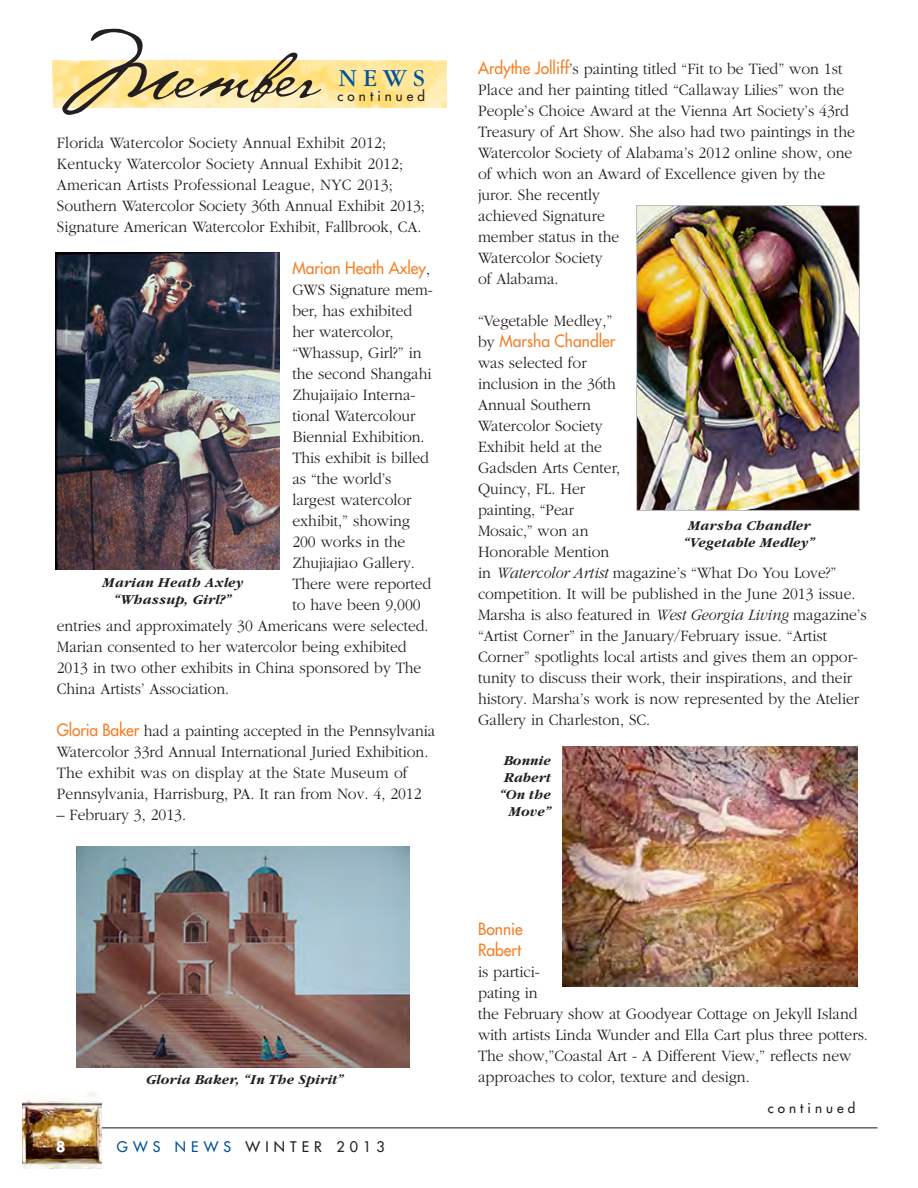
<style>
.page{position:relative;width:918px;height:1188px;background:#fff}
.page>*{position:absolute;margin:0;border:0;box-sizing:border-box;transform-origin:0 0}
.t1{font:82.65px "Cezanne";color:#231f20;scale:1.05 1}
.t2{font:25.5px "Garamond";color:#01529a}
.t3{font:300 16.5px/21px "Garamond";color:#231f20;scale:.95 1}
.t4{font:16.5px "Futura";color:#f48026;scale:.95 1}
.t5{font:300 16.5px "Garamond";color:#231f20;scale:.94 1}
.t6{font:italic 700 14.25px/17.1px "Garamond";letter-spacing:.01em;color:#231f20;text-align:center}
.t7{font:14.25px "Futura";letter-spacing:.36em;color:#231f20}
.t8{font:700 14.25px "Futura";color:#fff}
.t9{font:13.5px "Futura";letter-spacing:.3em;color:#231f20}
.s1{font-family:"Garamond";font-weight:300;color:#231f20}
.s2{font-family:"Futura";font-weight:400;color:#f48026}
.s3{color:#01529a}
.s4{font-style:italic}
</style>
<div class="page">
<hr style="left:96px;top:1127px;width:782px;height:1px;background:#231f20">
<img style="left:22px;top:1092px;width:80px;height:76px">
<img style="left:77px;top:846px;width:332px;height:222px">
<img style="left:562px;top:747px;width:295px;height:240px">
<img style="left:52px;top:61px;width:395px;height:46px">
<img style="left:55px;top:253px;width:224px;height:317px">
<img style="left:638px;top:207px;width:220px;height:302px">
<div style="left:636px;top:205px;width:224px;height:306px;border:1px solid #bcbdc0"></div>
<p class="t1" style="left:57px;top:22px;width:250px;rotate:-1deg">Member</p>
<p class="t2" style="left:339px;top:65px;width:88px">NEWS</p>
<p class="t9" style="left:338px;top:87px;width:89px">continued</p>
<p class="t3" style="left:57px;top:132px;width:389px">Florida Watercolor Society Annual Exhibit 2012; Kentucky Watercolor Society Annual Exhibit 2012; American Artists Professional League, NYC 2013; Southern Watercolor Society 36th Annual Exhibit 2013; Signature American Watercolor Exhibit, Fallbrook, CA.</p>
<p class="t4" style="left:292px;top:257px;width:147px">Marian Heath Axley<span class="s1">,</span></p>
<p class="t5" style="left:292px;top:280px;width:151px">GWS Signature mem-</p>
<p class="t3" style="left:292px;top:300px;width:128px">ber, has exhibited</p>
<p class="t3" style="left:292px;top:321px;width:108px">her watercolor,</p>
<p class="t3" style="left:292px;top:342px;width:138px">“Whassup, Girl?” in</p>
<p class="t3" style="left:292px;top:363px;width:148px">the second Shangahi</p>
<p class="t3" style="left:292px;top:384px;width:131px">Zhujaijaio Interna-</p>
<p class="t3" style="left:292px;top:405px;width:131px">tional Watercolour</p>
<p class="t3" style="left:292px;top:426px;width:141px">Biennial Exhibition.</p>
<p class="t3" style="left:292px;top:447px;width:145px">This exhibit is billed</p>
<p class="t3" style="left:292px;top:468px;width:106px">as “the world’s</p>
<p class="t3" style="left:292px;top:489px;width:127px">largest watercolor</p>
<p class="t3" style="left:292px;top:510px;width:125px">exhibit,” showing</p>
<p class="t3" style="left:292px;top:531px;width:120px">200 works in the</p>
<p class="t3" style="left:292px;top:552px;width:131px">Zhujiajiao Gallery.</p>
<p class="t3" style="left:292px;top:573px;width:148px">There were reported</p>
<p class="t3" style="left:292px;top:594px;width:137px">to have been 9,000</p>
<p class="t3" style="left:57px;top:615px;width:393px">entries and approximately 30 Americans were selected.</p>
<p class="t3" style="left:57px;top:636px;width:370px">Marian consented to her watercolor being exhibited</p>
<p class="t3" style="left:57px;top:657px;width:385px">2013 in two other exhibits in China sponsored by The</p>
<p class="t3" style="left:57px;top:678px;width:183px">China Artists’ Association.</p>
<p class="t3" style="left:57px;top:720px;width:400px"><span class="s2">Gloria Baker</span> had a painting accepted in the Pennsylvania Watercolor 33rd Annual International Juried Exhibition.<br>The exhibit was on display at the State Museum of Pennsylvania, Harrisburg, PA. It ran from Nov. 4, 2012</p>
<p class="t3" style="left:57px;top:804px;width:138px">– February 3, 2013.</p>
<p class="t6" style="left:103px;top:574px;width:143px">Marian Heath Axley “Whassup, Girl?”</p>
<p class="t6" style="left:147px;top:1071px;width:199px">Gloria Baker, “In The Spirit”</p>
<p class="t8" style="left:56px;top:1136px;width:11px">8</p>
<p class="t7" style="left:117px;top:1137px;width:269px"><span class="s3">GWS NEWS</span> WINTER 2013</p>
<p class="t3" style="left:478px;top:58px;width:398px"><span class="s2">Ardythe Jolliff</span>’s painting titled “Fit to be Tied” won 1st Place and her painting titled “Callaway Lilies” won the People’s Choice Award at the Vienna Art Society’s 43rd Treasury of Art Show. She also had two paintings in the Watercolor Society of Alabama’s 2012 online show, one of which won an Award of Excellence given by the juror. She recently<br>achieved Signature<br>member status in the<br>Watercolor Society<br>of Alabama.</p>
<p class="t3" style="left:478px;top:310px;width:146px">“Vegetable Medley,” by <span class="s2">Marsha Chandler</span></p>
<p class="t3" style="left:478px;top:352px;width:411px">was selected for<br>inclusion in the 36th<br>Annual Southern<br>Watercolor Society<br>Exhibit held at the<br>Gadsden Arts Center,<br>Quincy, FL. Her<br>painting, “Pear<br>Mosaic,” won an<br>Honorable Mention<br>in <span class="s4">Watercolor Artist</span> magazine’s “What Do You Love?” competition. It will be published in the June 2013 issue.<br>Marsha is also featured in <span class="s4">West Georgia Living</span> magazine’s “Artist Corner” in the January/February issue. “Artist Corner” spotlights local artists and gives them an oppor&shy;tunity to discuss their work, their inspirations, and their history. Marsha’s work is now represented by the Atelier Gallery in Charleston, SC.</p>
<p class="t6" style="left:689px;top:517px;width:124px">Marsha Chandler</p>
<p class="t6" style="left:685px;top:534px;width:133px">“Vegetable Medley”</p>
<p class="t6" style="left:505px;top:752px;width:49px">Bonnie</p>
<p class="t6" style="left:505px;top:769px;width:49px">Rabert</p>
<p class="t6" style="left:501px;top:786px;width:53px">“On the</p>
<p class="t6" style="left:509px;top:803px;width:44px">Move”</p>
<p class="t3" style="left:478px;top:919px;width:412px"><span class="s2">Bonnie<br>Rabert<br></span>is partici-<br>pating in<br>the February show at Goodyear Cottage on Jekyll Island with artists Linda Wunder and Ella Cart plus three potters.<br>The show,”Coastal Art - A Different View,” reflects new approaches to color, texture and design.</p>
<p class="t9" style="left:768px;top:1099px;width:89px">continued</p>
</div>
